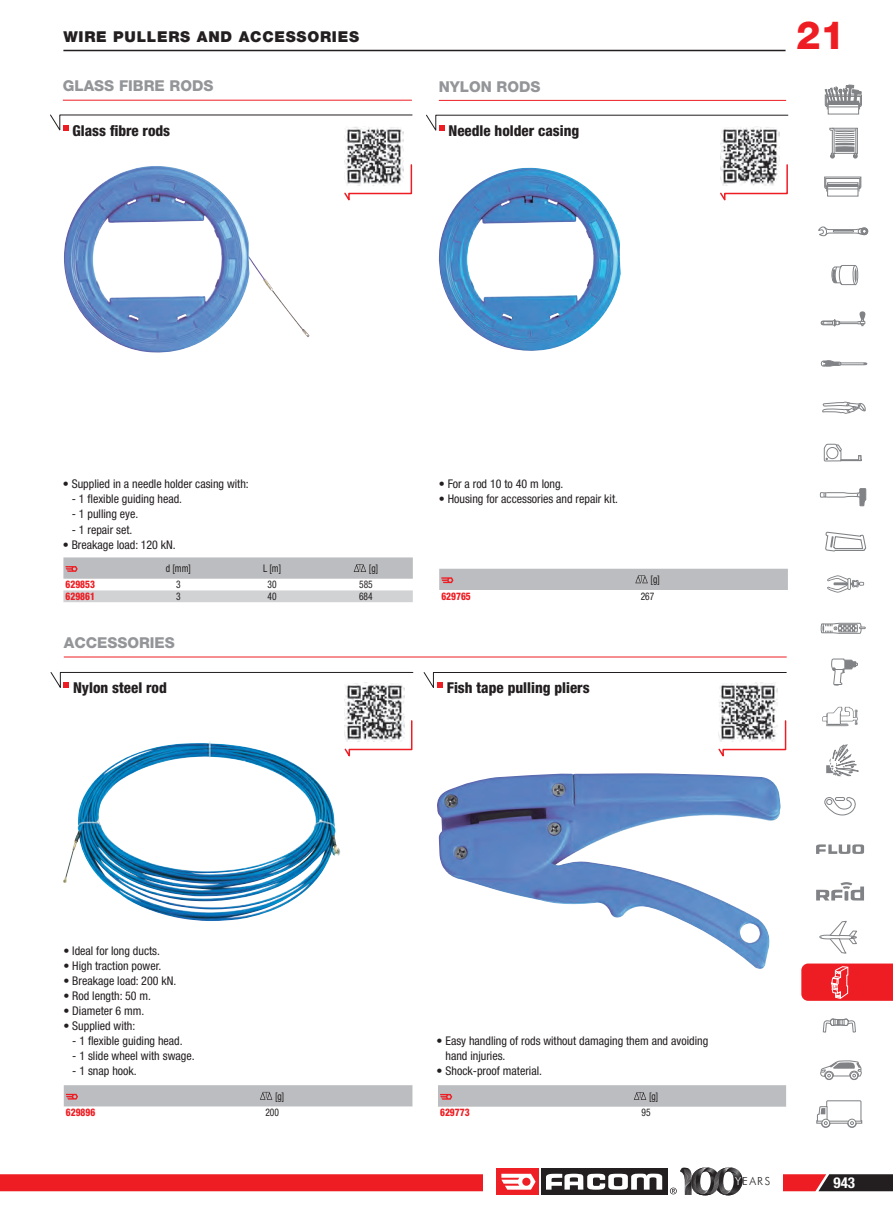
<style>
.page{position:relative;width:893px;height:1212px;background:#fff}
.page>*{position:absolute;margin:0;border:0;box-sizing:border-box;transform-origin:0 0}
.t1{font:800 39px "Helvetica Neue LT Std";color:#ee1d23}
.t2{font:800 condensed 15px "Helvetica Neue LT Std";color:#231f20}
.t3{font:800 15px "Helvetica Neue LT Std";color:#939598}
.t4{font:900 15px "Helvetica Neue LT Std";letter-spacing:.05em;color:#231f20}
.t5{font:700 condensed 15px "Helvetica Neue LT Std";color:#fff}
.t6{font:condensed 12px/15px "Helvetica Neue LT Std";color:#231f20}
.t7{font:300 11.1px "Futura BT";letter-spacing:.11em;color:#231f20}
.t8{font:condensed 10.5px/16.4px "Helvetica Neue LT Std";color:#231f20;scale:.9 1}
.t9{font:800 condensed 10.5px/11.7px "Helvetica Neue LT Std";color:#ee1d23;scale:.9 1}
.s1{color:#fff}
</style>
<div class="page">
<svg style="left:831px;top:658px;width:27px;height:28px"></svg>
<svg style="left:825px;top:531px;width:42px;height:62px"></svg>
<svg style="left:822px;top:706px;width:36px;height:21px"></svg>
<svg style="left:819px;top:488px;width:48px;height:19px"></svg>
<svg style="left:823px;top:443px;width:39px;height:19px"></svg>
<svg style="left:822px;top:402px;width:44px;height:12px"></svg>
<svg style="left:821px;top:622px;width:45px;height:12px"></svg>
<svg style="left:824px;top:176px;width:38px;height:16px"></svg>
<svg style="left:824px;top:84px;width:38px;height:26px"></svg>
<svg style="left:829px;top:128px;width:29px;height:30px"></svg>
<div style="left:859px;top:311px;width:6px;height:8px;background:#808285;border-radius:2px"></div>
<svg style="left:820px;top:318px;width:46px;height:8px"></svg>
<svg style="left:820px;top:360px;width:48px;height:7px"></svg>
<svg style="left:818px;top:226px;width:50px;height:10px"></svg>
<div style="left:833px;top:230px;width:20px;height:2px;border:1px solid #808285"></div>
<svg style="left:831px;top:265px;width:27px;height:20px"></svg>
<svg style="left:826px;top:744px;width:33px;height:32px"></svg>
<svg style="left:824px;top:797px;width:32px;height:19px"></svg>
<svg style="left:816px;top:844px;width:48px;height:10px"></svg>
<svg style="left:816px;top:882px;width:48px;height:19px"></svg>
<svg style="left:819px;top:921px;width:38px;height:33px"></svg>
<svg style="left:816px;top:1100px;width:47px;height:28px"></svg>
<svg style="left:820px;top:1060px;width:42px;height:20px"></svg>
<svg style="left:801px;top:963px;width:92px;height:70px"></svg>
<hr style="left:439px;top:100px;width:347px;height:1px;background:#ee1d23">
<svg style="left:720px;top:164px;width:68px;height:37px"></svg>
<svg style="left:426px;top:114px;width:363px;height:19px"></svg>
<img style="left:438px;top:168px;width:183px;height:183px">
<hr style="left:63px;top:100px;width:349px;height:1px;background:#ee1d23">
<svg style="left:344px;top:164px;width:69px;height:37px"></svg>
<svg style="left:50px;top:114px;width:363px;height:17px"></svg>
<img style="left:64px;top:166px;width:245px;height:187px">
<svg style="left:63px;top:590px;width:350px;height:12px;background:#d2d3d5"></svg>
<hr style="left:64px;top:657px;width:723px;height:1px;background:#ee1d23">
<svg style="left:344px;top:720px;width:69px;height:37px"></svg>
<svg style="left:50px;top:672px;width:364px;height:18px"></svg>
<img style="left:63px;top:741px;width:277px;height:180px">
<svg style="left:718px;top:720px;width:69px;height:37px"></svg>
<svg style="left:423px;top:672px;width:364px;height:16px"></svg>
<img style="left:437px;top:773px;width:344px;height:196px">
<svg style="left:0;top:1167px;width:893px;height:28px"></svg>
<hr style="left:63px;top:50px;width:722px;height:1px;background:#231f20">
<img style="left:720px;top:126px;width:59px;height:60px">
<img style="left:344px;top:126px;width:60px;height:60px">
<img style="left:345px;top:682px;width:59px;height:60px">
<img style="left:718px;top:682px;width:60px;height:60px">
<div style="left:439px;top:569px;width:349px;height:21px;background:#bcbdc0"></div>
<svg style="left:63px;top:557px;width:350px;height:22px;background:#bdbdc0"></svg>
<div style="left:64px;top:1085px;width:348px;height:21px;background:#bcbdc0"></div>
<svg style="left:438px;top:1085px;width:348px;height:22px;background:#bdbcbf"></svg>
<p class="t4" style="left:63px;top:27px;width:297px">WIRE PULLERS AND ACCESSORIES</p>
<p class="t3" style="left:63px;top:77px;width:152px">GLASS FIBRE RODS</p>
<p class="t2" style="left:73px;top:121px;width:99px">Glass fibre rods</p>
<p class="t3" style="left:439px;top:77px;width:103px">NYLON RODS</p>
<p class="t2" style="left:448px;top:121px;width:132px">Needle holder casing</p>
<h1 class="t1" style="left:796px;top:12px;width:51px">21</h1>
<p class="t6" style="left:63px;top:477px;width:187px">• Supplied in a needle holder casing with:</p>
<p class="t6" style="left:72px;top:492px;width:112px">- 1 flexible guiding head.</p>
<p class="t6" style="left:72px;top:507px;width:68px">- 1 pulling eye.</p>
<p class="t6" style="left:72px;top:522px;width:62px">- 1 repair set.</p>
<p class="t6" style="left:63px;top:537px;width:114px">• Breakage load: 120 kN.</p>
<p class="t9" style="left:66px;top:578px;width:34px">629853<br>629861</p>
<p class="t8" style="left:166px;top:560px;width:29px">d [mm]</p>
<p class="t8" style="left:263px;top:560px;width:22px">L [m]</p>
<p class="t8" style="left:369px;top:560px;width:12px">[g]</p>
<p class="t8" style="left:176px;top:576px;width:7px">3</p>
<p class="t8" style="left:268px;top:576px;width:12px">30</p>
<p class="t8" style="left:359px;top:576px;width:17px">585</p>
<p class="t8" style="left:176px;top:588px;width:7px">3</p>
<p class="t8" style="left:268px;top:588px;width:12px">40</p>
<p class="t8" style="left:359px;top:588px;width:17px">684</p>
<p class="t3" style="left:64px;top:634px;width:113px">ACCESSORIES</p>
<p class="t6" style="left:439px;top:477px;width:126px">• For a rod 10 to 40 m long.</p>
<p class="t6" style="left:439px;top:492px;width:181px">• Housing for accessories and repair kit.</p>
<p class="t9" style="left:441px;top:590px;width:34px">629765</p>
<p class="t2" style="left:73px;top:678px;width:95px">Nylon steel rod</p>
<p class="t2" style="left:447px;top:678px;width:144px">Fish tape pulling pliers</p>
<p class="t8" style="left:641px;top:571px;width:23px;text-indent:10px">[g]<br>267</p>
<p class="t6" style="left:63px;top:943px;width:98px">• Ideal for long ducts.</p>
<p class="t6" style="left:63px;top:958px;width:99px">• High traction power.</p>
<p class="t6" style="left:63px;top:973px;width:114px">• Breakage load: 200 kN.</p>
<p class="t6" style="left:63px;top:988px;width:89px">• Rod length: 50 m.</p>
<p class="t6" style="left:63px;top:1003px;width:83px">• Diameter 6 mm.</p>
<p class="t6" style="left:63px;top:1018px;width:73px">• Supplied with:</p>
<p class="t6" style="left:72px;top:1033px;width:112px">- 1 flexible guiding head.</p>
<p class="t6" style="left:72px;top:1048px;width:124px">- 1 slide wheel with swage.</p>
<p class="t6" style="left:72px;top:1063px;width:66px">- 1 snap hook.</p>
<p class="t6" style="left:445px;top:1033px;width:264px;text-indent:-9px">• Easy handling of rods without damaging them and avoiding hand injuries.</p>
<p class="t6" style="left:437px;top:1063px;width:107px">• Shock-proof material.</p>
<p class="t8" style="left:265px;top:1088px;width:23px;text-indent:10px">[g]<br>200</p>
<p class="t8" style="left:641px;top:1088px;width:20px;text-indent:8px">[g]<br>95</p>
<p class="t9" style="left:66px;top:1106px;width:34px">629896</p>
<p class="t9" style="left:440px;top:1106px;width:34px">629773</p>
<p class="t7" style="left:735px;top:1175px;width:37px"><span class="s1">Y</span>EARS</p>
<p class="t5" style="left:833px;top:1174px;width:23px">943</p>
</div>
